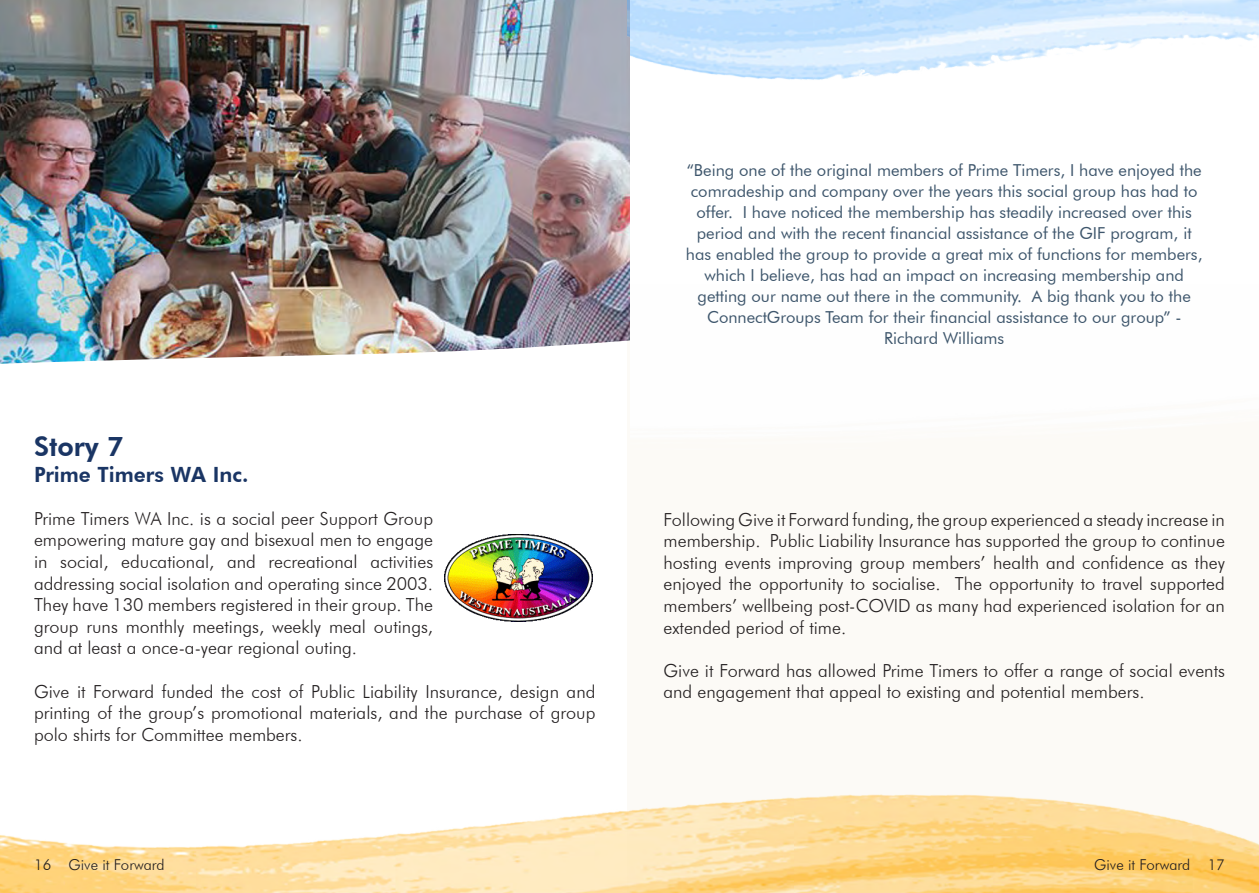
<style>
.page{position:relative;width:1259px;height:893px;background:#fff}
.page>*{position:absolute;margin:0;border:0;box-sizing:border-box;transform-origin:0 0}
.t1{font:800 27px "Futura BT";color:#1a3564}
.t2{font:800 21px "Futura BT";color:#1a3564}
.t3{font:300 18px/21.6px "Futura BT";color:#231f20;text-align:justify}
.t4{font:16.5px/21px "Futura BT";color:#3e566c;text-align:center}
.t5{font:300 15px "Futura BT";color:#231f20}
</style>
<div class="page">
<div style="left:627px;top:0;width:6px;height:893px;background:#fcfaf6"></div>
<img style="left:0;top:0;width:630px;height:364px">
<div style="left:630px;top:0;width:629px;height:893px;background:#fcfaf6"></div>
<img style="left:0;top:794px;width:1259px;height:99px">
<img style="left:444px;top:534px;width:148px;height:88px">
<div style="left:630px;top:0;width:629px;height:284px;background:#fff"></div>
<img style="left:630px;top:0;width:629px;height:80px">
<p class="t1" style="left:34px;top:430px;width:91px">Story 7</p>
<p class="t2" style="left:34px;top:461px;width:216px">Prime Timers WA Inc.</p>
<p class="t3" style="left:34px;top:507px;width:401px">Prime Timers WA Inc. is a social peer Support Group empowering mature gay and bisexual men to engage in social, educational, and recreational activities addressing social isolation and operating since 2003.<br>They have 130 members registered in their group. The group runs monthly meetings, weekly meal outings, and at least a once-a-year regional outing.</p>
<p class="t3" style="left:34px;top:680px;width:563px">Give it Forward funded the cost of Public Liability Insurance, design and printing of the group’s promotional materials, and the purchase of group polo shirts for Committee members.</p>
<p class="t4" style="left:686px;top:160px;width:518px">“Being one of the original members of Prime Timers, I have enjoyed the comradeship and company over the years this social group has had to offer. I have noticed the membership has steadily increased over this period and with the recent financial assistance of the GIF program, it has enabled the group to provide a great mix of functions for members, which I believe, has had an impact on increasing membership and getting our name out there in the community. A big thank you to the ConnectGroups Team for their financial assistance to our group” - Richard Williams</p>
<p class="t3" style="left:663px;top:508px;width:563px">Following Give it Forward funding, the group experienced a steady increase in membership. Public Liability Insurance has supported the group to continue hosting events improving group members’ health and confidence as they enjoyed the opportunity to socialise. The opportunity to travel supported members’ wellbeing post-COVID as many had experienced isolation for an extended period of time.</p>
<p class="t3" style="left:663px;top:659px;width:563px">Give it Forward has allowed Prime Timers to offer a range of social events and engagement that appeal to existing and potential members.</p>
<p class="t5" style="left:34px;top:856px;width:132px">16 Give it Forward</p>
<p class="t5" style="left:1094px;top:856px;width:132px">Give it Forward 17</p>
</div>
